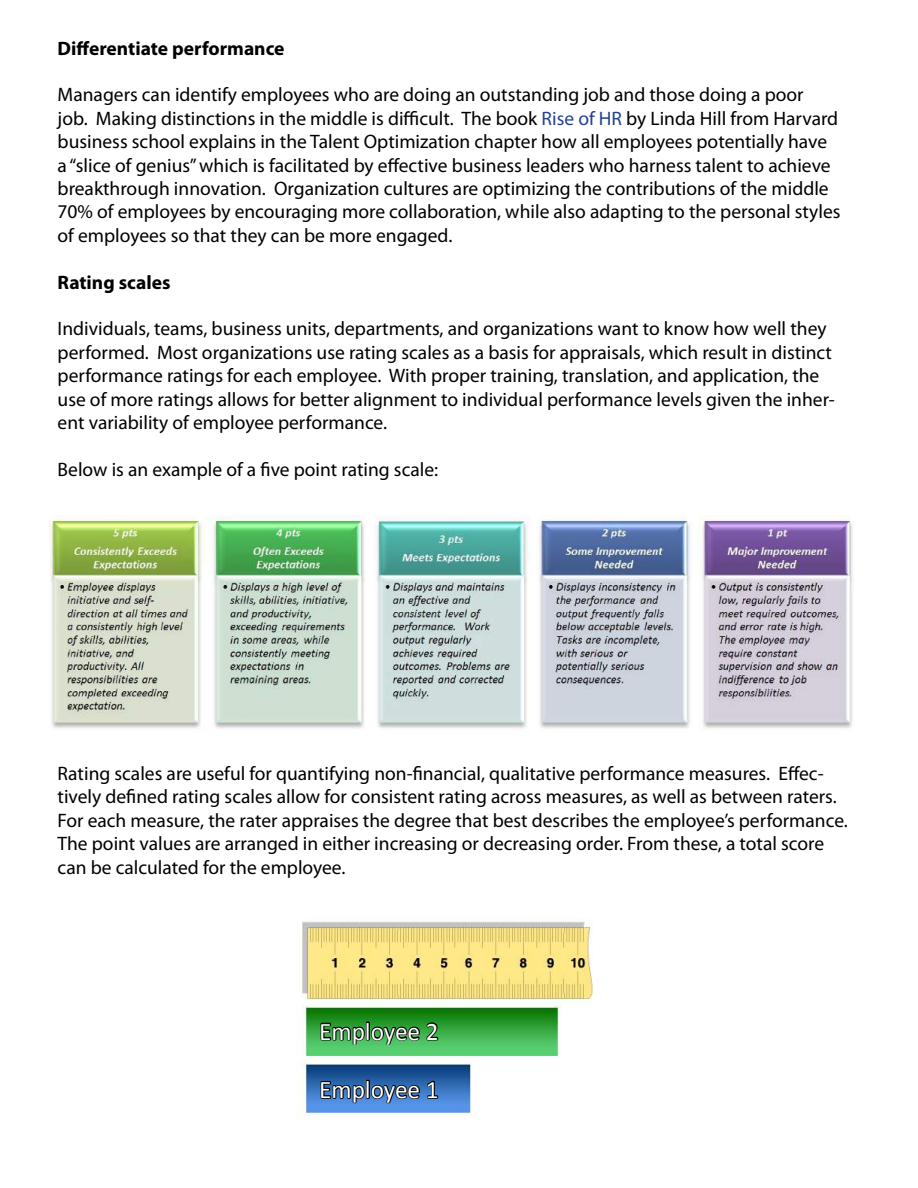
<style>
.page{position:relative;width:918px;height:1188px;background:#fff}
.page>*{position:absolute;margin:0;border:0;box-sizing:border-box;transform-origin:0 0}
.t1{font:25.2px "Calibri";color:#fff}
.t2{font:19.5px/23.4px "Myriad Pro";color:#000}
.t3{font:700 19.5px "Myriad Pro";color:#000}
.s1{color:#25408f}
</style>
<div class="page">
<img style="left:50px;top:515px;width:804px;height:214px">
<img style="left:300px;top:921px;width:293px;height:197px">
<svg style="left:319px;top:1017px;width:120px;height:37px"></svg>
<svg style="left:319px;top:1076px;width:121px;height:37px"></svg>
<p class="t3" style="left:58px;top:35px;width:228px">Differentiate performance</p>
<p class="t2" style="left:58px;top:83px;width:784px">Managers can identify employees who are doing an outstanding job and those doing a poor<br>job. Making distinctions in the middle is difficult. The book <span class="s1">Rise of HR</span> by Linda Hill from Harvard business school explains in the Talent Optimization chapter how all employees potentially have a “slice of genius” which is facilitated by effective business leaders who harness talent to achieve breakthrough innovation. Organization cultures are optimizing the contributions of the middle 70% of employees by encouraging more collaboration, while also adapting to the personal styles of employees so that they can be more engaged.</p>
<p class="t3" style="left:58px;top:269px;width:114px">Rating scales</p>
<p class="t2" style="left:58px;top:317px;width:779px">Individuals, teams, business units, departments, and organizations want to know how well they performed. Most organizations use rating scales as a basis for appraisals, which result in distinct performance ratings for each employee. With proper training, translation, and application, the use of more ratings allows for better alignment to individual performance levels given the inher&shy;ent variability of employee performance.</p>
<p class="t2" style="left:58px;top:457px;width:382px">Below is an example of a five point rating scale:</p>
<p class="t2" style="left:58px;top:762px;width:792px">Rating scales are useful for quantifying non-financial, qualitative performance measures. Effec&shy;tively defined rating scales allow for consistent rating across measures, as well as between raters.<br>For each measure, the rater appraises the degree that best describes the employee’s performance.<br>The point values are arranged in either increasing or decreasing order. From these, a total score can be calculated for the employee.</p>
<p class="t1" style="left:319px;top:1015px;width:121px">Employee 2</p>
<p class="t1" style="left:319px;top:1074px;width:121px">Employee 1</p>
</div>
